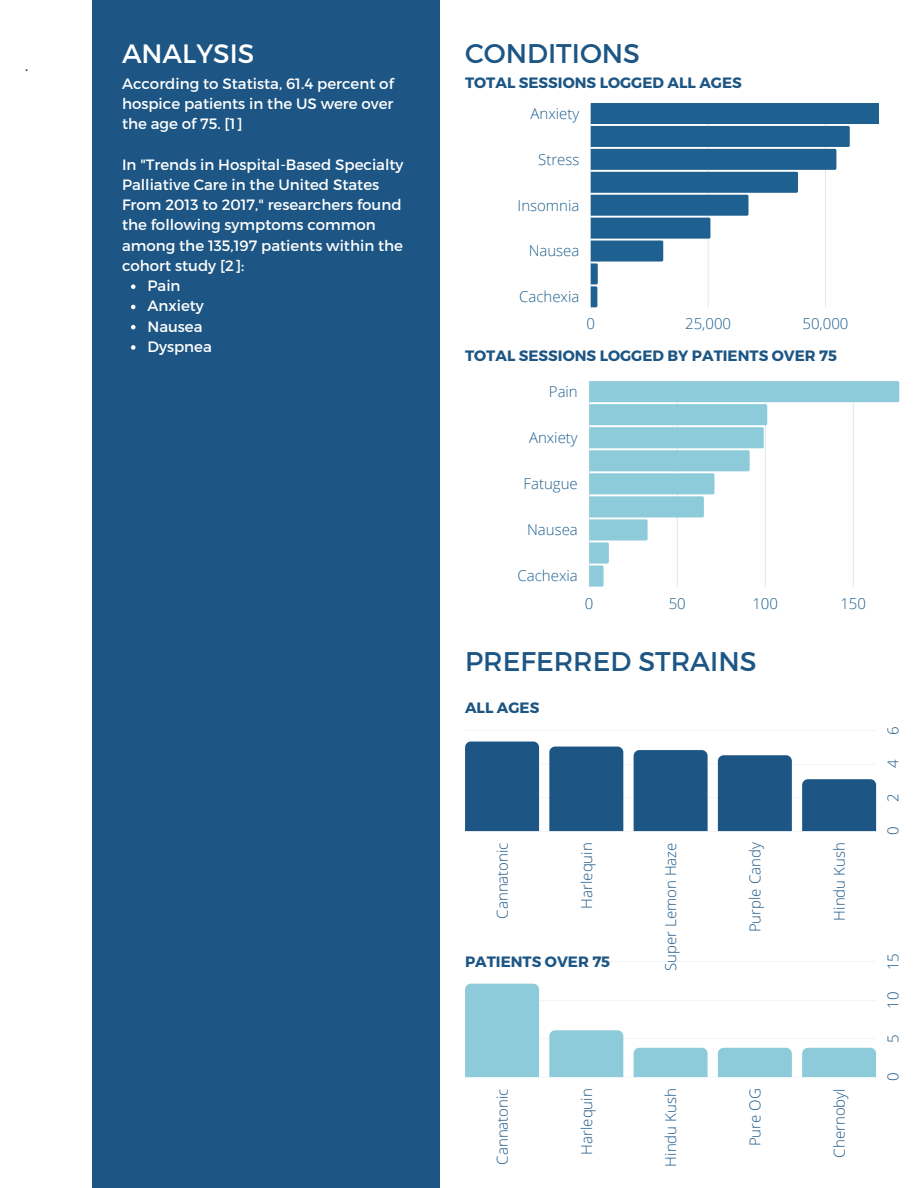
<style>
.page{position:relative;width:918px;height:1188px;background:#fff}
.page>*{position:absolute;margin:0;border:0;box-sizing:border-box;transform-origin:0 0}
.t1{font:27px "Montserrat";color:#1d5684}
.t2{font:26.55px "Montserrat";color:#fff}
.t3{font:15px/20.2px "Montserrat";color:#fff;text-align:justify}
.t4{font:300 15px "Open Sans";color:#1c5685}
.t5{font:300 15px "Open Sans";color:#1e608f}
.t6{font:700 15px "Montserrat";color:#1d5684}
.t7{font:15px "Montserrat";color:#1d5684}
</style>
<div class="page">
<div style="left:92px;top:0;width:347px;height:1188px;background:#1d5684"></div>
<hr style="left:590px;top:103px;width:1px;height:204px;background:#1e608f">
<svg style="left:591px;top:103px;width:288px;height:204px"></svg>
<hr style="left:917px;top:381px;width:1px;height:206px;background:#1e608f">
<svg style="left:589px;top:381px;width:310px;height:206px"></svg>
<hr style="left:465px;top:1077px;width:411px;height:1px;background:#1c5685">
<hr style="left:465px;top:1038px;width:411px;height:1px;background:#1c5685">
<hr style="left:465px;top:1000px;width:411px;height:1px;background:#1c5685">
<hr style="left:465px;top:961px;width:411px;height:1px;background:#1c5685">
<div style="left:465px;top:984px;width:74px;height:93px;background:#8dcbda"></div>
<div style="left:549px;top:1030px;width:74px;height:47px;background:#8dcbda"></div>
<div style="left:634px;top:1048px;width:74px;height:29px;background:#8dcbda"></div>
<div style="left:718px;top:1048px;width:74px;height:29px;background:#8dcbda"></div>
<div style="left:802px;top:1048px;width:74px;height:29px;background:#8dcbda"></div>
<hr style="left:465px;top:831px;width:411px;height:1px;background:#1c5685">
<hr style="left:465px;top:797px;width:411px;height:1px;background:#1c5685">
<hr style="left:465px;top:764px;width:411px;height:1px;background:#1c5685">
<hr style="left:465px;top:730px;width:411px;height:1px;background:#1c5685">
<div style="left:465px;top:742px;width:74px;height:89px;background:#1d5684"></div>
<div style="left:549px;top:747px;width:74px;height:84px;background:#1d5684"></div>
<div style="left:634px;top:750px;width:74px;height:81px;background:#1d5684"></div>
<div style="left:718px;top:755px;width:74px;height:76px;background:#1d5684"></div>
<div style="left:802px;top:779px;width:74px;height:52px;background:#1d5684"></div>
<svg style="left:131px;top:284px;width:5px;height:5px"></svg>
<svg style="left:131px;top:305px;width:5px;height:4px"></svg>
<svg style="left:131px;top:325px;width:5px;height:4px"></svg>
<svg style="left:131px;top:345px;width:5px;height:5px"></svg>
<p class="t7" style="left:25px;top:56px;width:5px">.</p>
<p class="t2" style="left:122px;top:36px;width:134px">ANALYSIS</p>
<p class="t3" style="left:122px;top:72px;width:273px">According to Statista, 61.4 percent of hospice patients in the US were over the age of 75. [1]</p>
<p class="t3" style="left:122px;top:153px;width:283px;text-align:left">In "Trends in Hospital-Based Specialty Palliative Care in the United States From 2013 to 2017," researchers found the following symptoms common among the 135,197 patients within the cohort study [2]:</p>
<p class="t3" style="left:147px;top:275px;width:35px">Pain</p>
<p class="t3" style="left:147px;top:295px;width:58px">Anxiety</p>
<p class="t3" style="left:147px;top:315px;width:57px">Nausea</p>
<p class="t3" style="left:147px;top:336px;width:66px">Dyspnea</p>
<p class="t1" style="left:465px;top:36px;width:176px">CONDITIONS</p>
<p class="t6" style="left:465px;top:73px;width:278px">TOTAL SESSIONS LOGGED ALL AGES</p>
<p class="t5" style="left:531px;top:103px;width:50px">Anxiety</p>
<p class="t5" style="left:538px;top:149px;width:43px">Stress</p>
<p class="t5" style="left:518px;top:195px;width:63px">Insomnia</p>
<p class="t5" style="left:529px;top:240px;width:52px">Nausea</p>
<p class="t5" style="left:519px;top:286px;width:62px">Cachexia</p>
<p class="t5" style="left:587px;top:313px;width:10px">0</p>
<p class="t5" style="left:685px;top:313px;width:47px">25,000</p>
<p class="t5" style="left:802px;top:313px;width:47px">50,000</p>
<p class="t6" style="left:465px;top:346px;width:374px">TOTAL SESSIONS LOGGED BY PATIENTS OVER 75</p>
<p class="t5" style="left:549px;top:381px;width:30px">Pain</p>
<p class="t5" style="left:529px;top:427px;width:50px">Anxiety</p>
<p class="t5" style="left:524px;top:473px;width:56px">Fatugue</p>
<p class="t5" style="left:527px;top:519px;width:52px">Nausea</p>
<p class="t5" style="left:518px;top:565px;width:62px">Cachexia</p>
<p class="t5" style="left:585px;top:593px;width:10px">0</p>
<p class="t5" style="left:669px;top:593px;width:19px">50</p>
<p class="t5" style="left:752px;top:593px;width:27px">100</p>
<p class="t5" style="left:840px;top:593px;width:27px">150</p>
<p class="t1" style="left:465px;top:644px;width:293px">PREFERRED STRAINS</p>
<p class="t6" style="left:465px;top:698px;width:76px">ALL AGES</p>
<p class="t4" style="left:492px;top:919px;width:78px;rotate:-90deg">Cannatonic</p>
<p class="t4" style="left:576px;top:909px;width:68px;rotate:-90deg">Harlequin</p>
<p class="t4" style="left:660px;top:971px;width:130px;rotate:-90deg">Super Lemon Haze</p>
<p class="t4" style="left:745px;top:932px;width:91px;rotate:-90deg">Purple Candy</p>
<p class="t4" style="left:829px;top:921px;width:80px;rotate:-90deg">Hindu Kush</p>
<p class="t6" style="left:465px;top:952px;width:147px">PATIENTS OVER 75</p>
<p class="t4" style="left:492px;top:1165px;width:78px;rotate:-90deg">Cannatonic</p>
<p class="t4" style="left:576px;top:1155px;width:68px;rotate:-90deg">Harlequin</p>
<p class="t4" style="left:660px;top:1167px;width:80px;rotate:-90deg">Hindu Kush</p>
<p class="t4" style="left:745px;top:1146px;width:59px;rotate:-90deg">Pure OG</p>
<p class="t4" style="left:829px;top:1158px;width:71px;rotate:-90deg">Chernobyl</p>
<p class="t4" style="left:882px;top:735px;width:10px;rotate:-90deg">6</p>
<p class="t4" style="left:882px;top:768px;width:10px;rotate:-90deg">4</p>
<p class="t4" style="left:882px;top:802px;width:10px;rotate:-90deg">2</p>
<p class="t4" style="left:882px;top:835px;width:10px;rotate:-90deg">0</p>
<p class="t4" style="left:882px;top:970px;width:19px;rotate:-90deg">15</p>
<p class="t4" style="left:882px;top:1009px;width:19px;rotate:-90deg">10</p>
<p class="t4" style="left:882px;top:1043px;width:10px;rotate:-90deg">5</p>
<p class="t4" style="left:882px;top:1081px;width:10px;rotate:-90deg">0</p>
</div>
